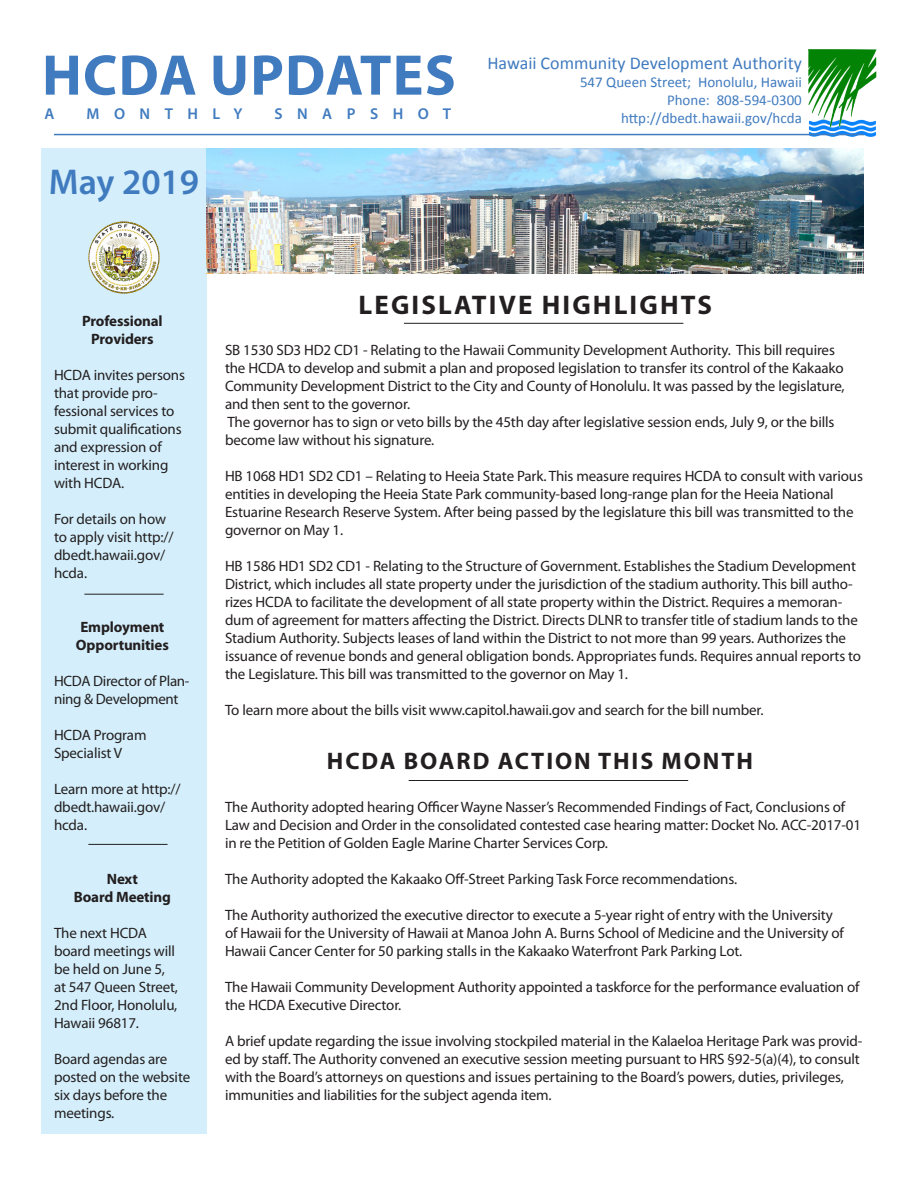
<style>
.page{position:relative;width:918px;height:1188px;background:#fff}
.page>*{position:absolute;margin:0;border:0;box-sizing:border-box;transform-origin:0 0}
.t1{font:700 57.75px "Myriad Pro";letter-spacing:.02em;color:#407bbf}
.t2{font:600 36px "Myriad Pro";color:#407bbf}
.t3{font:700 27px "Myriad Pro";letter-spacing:.08em;color:#231f20}
.t4{font:700 24px "Myriad Pro";letter-spacing:.08em;color:#231f20}
.t5{font:18px "Calibri";color:#407bbf}
.t6{font:600 15.75px "Myriad Pro";letter-spacing:.92em;color:#407bbf}
.t7{font:15px/18px "Myriad Pro";letter-spacing:-.01em;color:#231f20}
.t8{font:15px "Calibri";color:#407bbf}
.t9{font:700 15px "Myriad Pro";letter-spacing:-.01em;color:#231f20}
</style>
<div class="page">
<div style="left:41px;top:148px;width:166px;height:986px;background:#d4effb"></div>
<img style="left:802px;top:49px;width:75px;height:88px">
<hr style="left:54px;top:134px;width:810px;height:1px;background:#407bbf">
<img style="left:207px;top:148px;width:657px;height:126px">
<img style="left:88px;top:221px;width:72px;height:73px">
<hr style="left:404px;top:323px;width:279px;height:1px;background:#231f20">
<hr style="left:409px;top:780px;width:279px;height:1px;background:#231f20">
<hr style="left:84px;top:594px;width:80px;height:1px;background:#231f20">
<hr style="left:88px;top:844px;width:80px;height:1px;background:#231f20">
<p class="t1" style="left:42px;top:38px;width:415px">HCDA UPDATES</p>
<p class="t6" style="left:45px;top:103px;width:12px">A</p>
<p class="t6" style="left:87px;top:103px;width:158px">MONTHLY</p>
<p class="t6" style="left:274px;top:103px;width:178px">SNAPSHOT</p>
<p class="t2" style="left:49px;top:159px;width:152px">May 2019</p>
<p class="t5" style="left:487px;top:52px;width:316px">Hawaii Community Development Authority</p>
<p class="t8" style="left:580px;top:73px;width:223px">547 Queen Street; Honolulu, Hawaii</p>
<p class="t8" style="left:667px;top:91px;width:136px">Phone: 808-594-0300</p>
<p class="t8" style="left:621px;top:109px;width:182px">http://dbedt.hawaii.gov/hcda</p>
<p class="t9" style="left:82px;top:311px;width:82px">Professional</p>
<p class="t9" style="left:91px;top:329px;width:64px">Providers</p>
<p class="t7" style="left:54px;top:366px;width:133px">HCDA invites persons that provide pro&shy;fessional services to submit qualifications and expression of interest in working with HCDA.</p>
<p class="t7" style="left:54px;top:510px;width:121px">For details on how to apply visit http:// dbedt.hawaii.gov/ hcda.</p>
<p class="t9" style="left:80px;top:617px;width:86px">Employment</p>
<p class="t9" style="left:76px;top:635px;width:94px">Opportunities</p>
<p class="t7" style="left:54px;top:672px;width:137px">HCDA Director of Plan&shy;ning &amp; Development</p>
<p class="t7" style="left:54px;top:726px;width:94px">HCDA Program</p>
<p class="t7" style="left:54px;top:744px;width:70px">Specialist V</p>
<p class="t7" style="left:54px;top:780px;width:128px">Learn more at http:// dbedt.hawaii.gov/ hcda.</p>
<p class="t9" style="left:107px;top:869px;width:33px">Next</p>
<p class="t9" style="left:74px;top:887px;width:99px">Board Meeting</p>
<p class="t7" style="left:54px;top:924px;width:126px">The next HCDA board meetings will be held on June 5, at 547 Queen Street,<br>2nd Floor, Honolulu,<br>Hawaii 96817.</p>
<p class="t7" style="left:54px;top:1050px;width:138px">Board agendas are posted on the website six days before the meetings.</p>
<p class="t3" style="left:358px;top:287px;width:355px">LEGISLATIVE HIGHLIGHTS</p>
<p class="t7" style="left:225px;top:341px;width:621px">SB 1530 SD3 HD2 CD1 - Relating to the Hawaii Community Development Authority. This bill requires the HCDA to develop and submit a plan and proposed legislation to transfer its control of the Kakaako Community Development District to the City and County of Honolulu. It was passed by the legislature, and then sent to the governor.</p>
<p class="t7" style="left:225px;top:413px;width:611px">The governor has to sign or veto bills by the 45th day after legislative session ends, July 9, or the bills become law without his signature.</p>
<p class="t7" style="left:225px;top:467px;width:639px">HB 1068 HD1 SD2 CD1 – Relating to Heeia State Park. This measure requires HCDA to consult with various entities in developing the Heeia State Park community-based long-range plan for the Heeia National Estuarine Research Reserve System. After being passed by the legislature this bill was transmitted to the governor on May 1.</p>
<p class="t7" style="left:225px;top:557px;width:638px">HB 1586 HD1 SD2 CD1 - Relating to the Structure of Government. Establishes the Stadium Development District, which includes all state property under the jurisdiction of the stadium authority. This bill autho&shy;rizes HCDA to facilitate the development of all state property within the District. Requires a memoran&shy;dum of agreement for matters affecting the District. Directs DLNR to transfer title of stadium lands to the Stadium Authority. Subjects leases of land within the District to not more than 99 years. Authorizes the issuance of revenue bonds and general obligation bonds. Appropriates funds. Requires annual reports to the Legislature. This bill was transmitted to the governor on May 1.</p>
<p class="t7" style="left:225px;top:701px;width:540px">To learn more about the bills visit www.capitol.hawaii.gov and search for the bill number.</p>
<p class="t4" style="left:327px;top:745px;width:428px">HCDA BOARD ACTION THIS MONTH</p>
<p class="t7" style="left:225px;top:798px;width:638px">The Authority adopted hearing Officer Wayne Nasser’s Recommended Findings of Fact, Conclusions of<br>Law and Decision and Order in the consolidated contested case hearing matter: Docket No. ACC-2017-01 in re the Petition of Golden Eagle Marine Charter Services Corp.</p>
<p class="t7" style="left:225px;top:870px;width:514px">The Authority adopted the Kakaako Off-Street Parking Task Force recommendations.</p>
<p class="t7" style="left:225px;top:906px;width:620px">The Authority authorized the executive director to execute a 5-year right of entry with the University of Hawaii for the University of Hawaii at Manoa John A. Burns School of Medicine and the University of<br>Hawaii Cancer Center for 50 parking stalls in the Kakaako Waterfront Park Parking Lot.</p>
<p class="t7" style="left:225px;top:978px;width:636px">The Hawaii Community Development Authority appointed a taskforce for the performance evaluation of the HCDA Executive Director.</p>
<p class="t7" style="left:225px;top:1032px;width:639px">A brief update regarding the issue involving stockpiled material in the Kalaeloa Heritage Park was provid&shy;ed by staff. The Authority convened an executive session meeting pursuant to HRS §92-5(a)(4), to consult with the Board’s attorneys on questions and issues pertaining to the Board’s powers, duties, privileges, immunities and liabilities for the subject agenda item.</p>
</div>
